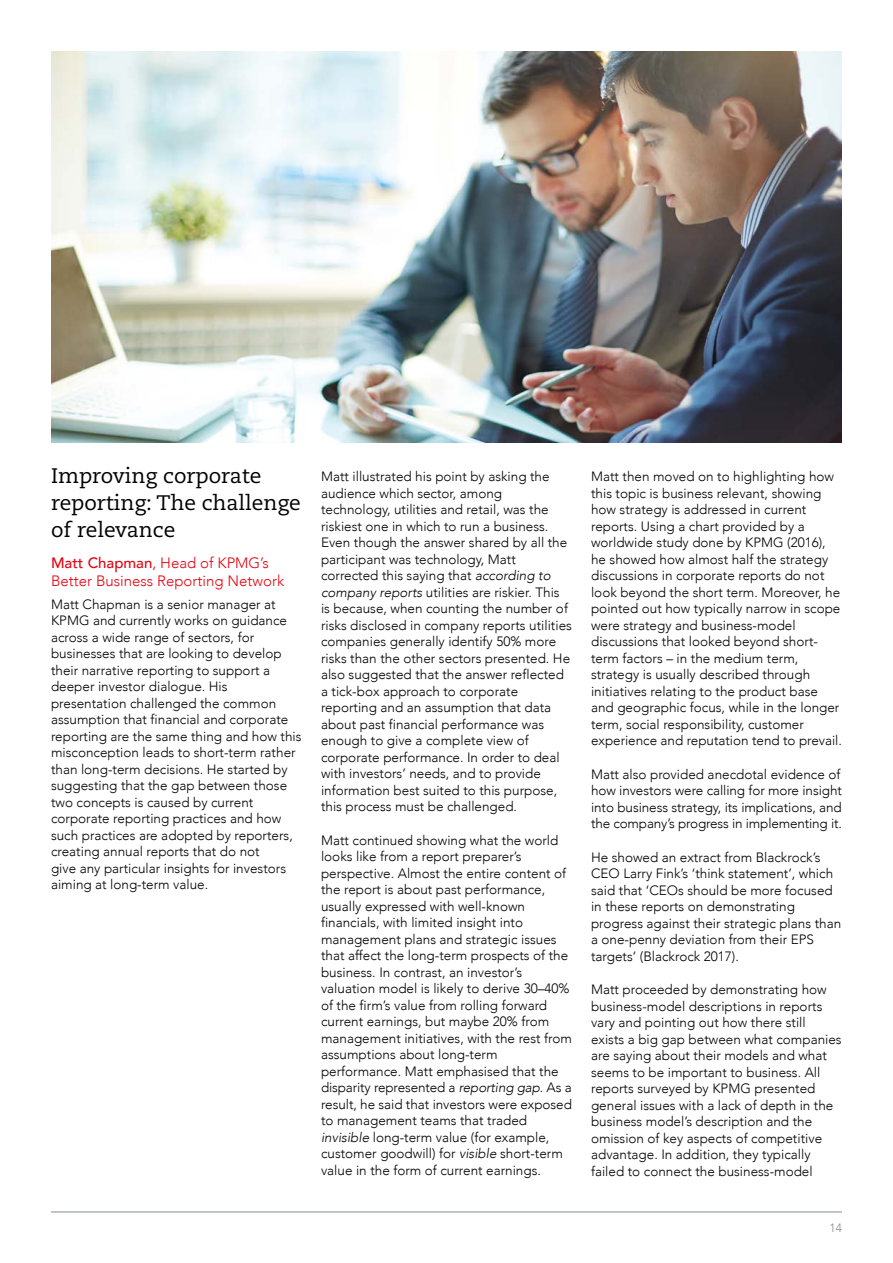
<style>
.page{position:relative;width:893px;height:1263px;background:#fff}
.page>*{position:absolute;margin:0;border:0;box-sizing:border-box;transform-origin:0 0}
.t1{font:21px/27px "Caecilia";color:#000}
.t2{font:300 15px/18px "Avenir";color:#e30613}
.t3{font:300 13.5px/16.5px "Avenir";color:#000}
.t4{font:300 12px "Avenir";color:#858a8d}
.s1{font-weight:500}
.s2{font-style:italic}
</style>
<div class="page">
<hr style="left:51px;top:1212px;width:791px;height:1px;background:#858a8d">
<img style="left:51px;top:51px;width:791px;height:391px">
<h1 class="t1" style="left:51px;top:463px;width:251px">Improving corporate reporting: The challenge of relevance</h1>
<p class="t2" style="left:51px;top:554px;width:235px"><span class="s1">Matt Chapman</span>, Head of KPMG’s<br>Better Business Reporting Network</p>
<p class="t3" style="left:51px;top:596px;width:252px">Matt Chapman is a senior manager at KPMG and currently works on guidance across a wide range of sectors, for businesses that are looking to develop their narrative reporting to support a deeper investor dialogue. His presentation challenged the common assumption that financial and corporate reporting are the same thing and how this misconception leads to short-term rather than long-term decisions. He started by suggesting that the gap between those two concepts is caused by current corporate reporting practices and how such practices are adopted by reporters, creating annual reports that do not<br>give any particular insights for investors aiming at long-term value.</p>
<p class="t3" style="left:321px;top:468px;width:252px">Matt illustrated his point by asking the audience which sector, among technology, utilities and retail, was the riskiest one in which to run a business.<br>Even though the answer shared by all the participant was technology, Matt corrected this saying that <span class="s2">according to company reports</span> utilities are riskier. This is because, when counting the number of risks disclosed in company reports utilities companies generally identify 50% more risks than the other sectors presented. He also suggested that the answer reflected a tick-box approach to corporate reporting and an assumption that data about past financial performance was enough to give a complete view of corporate performance. In order to deal with investors’ needs, and to provide information best suited to this purpose, this process must be challenged.</p>
<p class="t3" style="left:321px;top:832px;width:252px">Matt continued showing what the world looks like from a report preparer’s perspective. Almost the entire content of the report is about past performance, usually expressed with well-known financials, with limited insight into management plans and strategic issues that affect the long-term prospects of the business. In contrast, an investor’s valuation model is likely to derive 30–40% of the firm’s value from rolling forward current earnings, but maybe 20% from management initiatives, with the rest from assumptions about long-term performance. Matt emphasised that the disparity represented a <span class="s2">reporting gap</span>. As a result, he said that investors were exposed to management teams that traded <span class="s2">invisible</span> long-term value (for example, customer goodwill) for <span class="s2">visible</span> short-term value in the form of current earnings.</p>
<p class="t3" style="left:591px;top:468px;width:252px">Matt then moved on to highlighting how this topic is business relevant, showing how strategy is addressed in current reports. Using a chart provided by a worldwide study done by KPMG (2016), he showed how almost half the strategy discussions in corporate reports do not look beyond the short term. Moreover, he pointed out how typically narrow in scope were strategy and business-model discussions that looked beyond short&shy;term factors – in the medium term, strategy is usually described through initiatives relating to the product base and geographic focus, while in the longer term, social responsibility, customer experience and reputation tend to prevail.</p>
<p class="t3" style="left:591px;top:766px;width:252px;text-align:justify">Matt also provided anecdotal evidence of how investors were calling for more insight into business strategy, its implications, and the company’s progress in implementing it.</p>
<p class="t3" style="left:591px;top:849px;width:252px">He showed an extract from Blackrock’s CEO Larry Fink’s ‘think statement’, which said that ‘CEOs should be more focused in these reports on demonstrating progress against their strategic plans than a one-penny deviation from their EPS targets’ (Blackrock 2017).</p>
<p class="t3" style="left:591px;top:981px;width:252px">Matt proceeded by demonstrating how business-model descriptions in reports vary and pointing out how there still exists a big gap between what companies are saying about their models and what seems to be important to business. All reports surveyed by KPMG presented general issues with a lack of depth in the business model’s description and the omission of key aspects of competitive advantage. In addition, they typically failed to connect the business-model</p>
<p class="t4" style="left:829px;top:1221px;width:14px">14</p>
</div>
